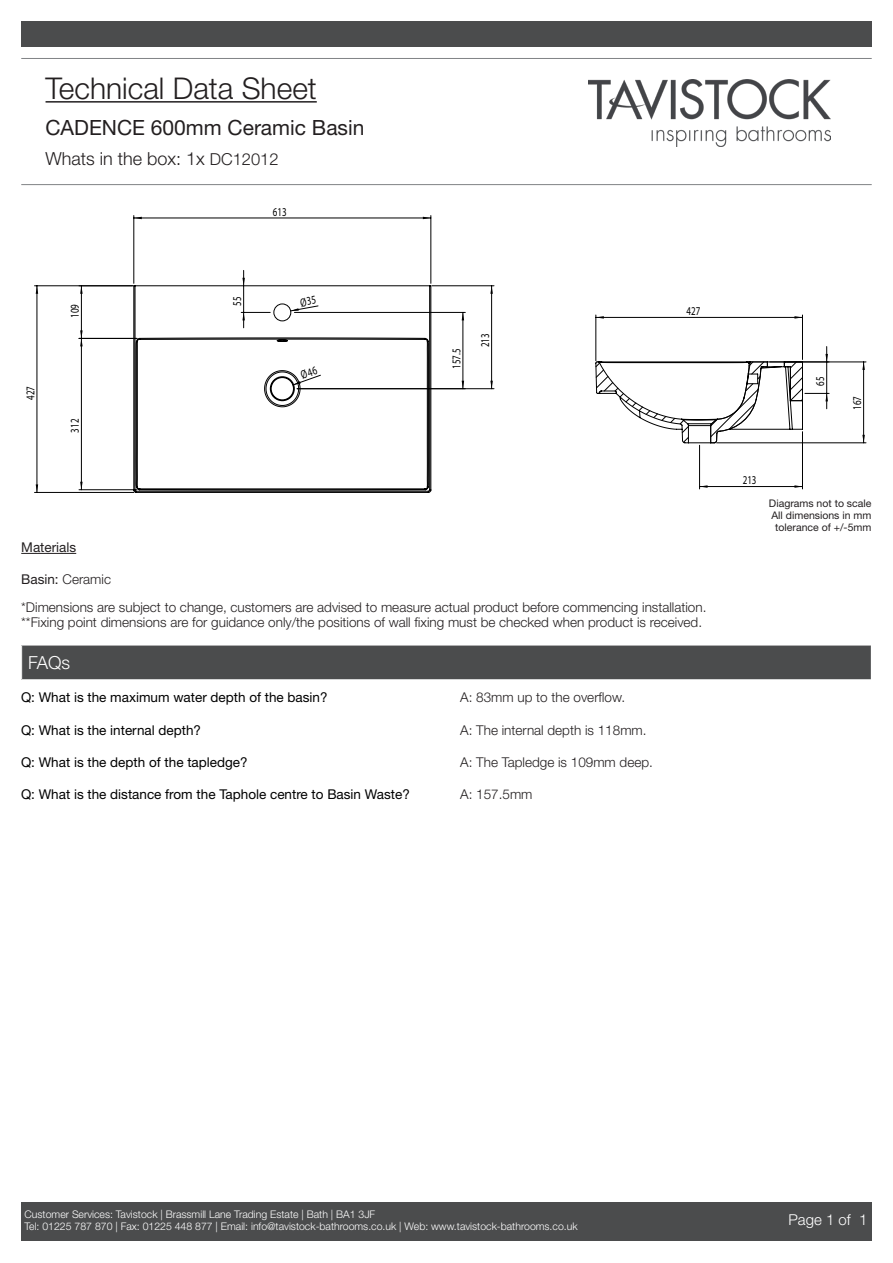
<style>
.page{position:relative;width:893px;height:1263px;background:#fff}
.page>*{position:absolute;margin:0;border:0;box-sizing:border-box;transform-origin:0 0}
.t1{font:300 30px "Helvetica Neue LT Std";color:#231f20}
.notes{font:21px "Helvetica Neue LT Std";color:#231f20}
.notes-2{font:300 18px "Helvetica Neue LT Std";color:#231f20}
.Headings_1{font:300 18px "Helvetica Neue LT Std";color:#fff}
.t2{font:300 15px "Helvetica Neue LT Std";color:#fff}
.notes-3{font:300 13.5px "Helvetica Neue LT Std";color:#231f20}
.Headings_1-2{font:13.5px "Helvetica Neue LT Std";color:#000}
.Headings_1-3{font:300 13.5px "Helvetica Neue LT Std";color:#231f20}
.Headings_1-4{font:13.5px "Helvetica Neue LT Std";color:#231f20}
.t3{font:12px "Myriad Pro";color:#000;scale:.75 1}
.t4{font:300 10.5px/12.6px "Helvetica Neue LT Std";color:#fff}
.notes-4{font:10.5px "Helvetica Neue LT Std";color:#231f20}
.s1{font-size:16.5px}
.s2{font-weight:400}
</style>
<div class="page">
<hr style="left:46px;top:101px;width:271px;height:2px;background:#231f20">
<img style="left:589px;top:80px;width:241px;height:66px">
<hr style="left:21px;top:58px;width:851px;height:1px;background:#808285">
<hr style="left:21px;top:184px;width:851px;height:1px;background:#808285">
<div style="left:21px;top:21px;width:851px;height:26px;background:#4b4c4d"></div>
<div style="left:21px;top:1202px;width:851px;height:39px;background:#4b4c4d"></div>
<div style="left:22px;top:645px;width:849px;height:35px;background:#4b4c4d"></div>
<hr style="left:21px;top:679px;width:851px;height:1px;background:#fff">
<hr style="left:21px;top:645px;width:851px;height:1px;background:#fff">
<hr style="left:21px;top:553px;width:55px;height:1px;background:#231f20">
<svg style="left:133px;top:285px;width:670px;height:208px"></svg>
<hr style="left:133px;top:216px;width:1px;height:67px;background:#000">
<hr style="left:430px;top:216px;width:1px;height:67px;background:#000">
<hr style="left:134px;top:218px;width:297px;height:1px;background:#000">
<hr style="left:35px;top:285px;width:98px;height:1px;background:#000">
<hr style="left:35px;top:492px;width:99px;height:1px;background:#000">
<hr style="left:37px;top:286px;width:1px;height:206px;background:#000">
<svg style="left:241px;top:270px;width:29px;height:58px"></svg>
<svg style="left:490px;top:381px;width:3px;height:7px"></svg>
<svg style="left:490px;top:286px;width:3px;height:8px"></svg>
<hr style="left:297px;top:388px;width:197px;height:1px;background:#000">
<hr style="left:432px;top:285px;width:62px;height:1px;background:#000">
<hr style="left:491px;top:286px;width:1px;height:103px;background:#000">
<svg style="left:80px;top:286px;width:3px;height:8px"></svg>
<hr style="left:81px;top:286px;width:1px;height:52px;background:#000">
<svg style="left:80px;top:330px;width:3px;height:16px"></svg>
<hr style="left:79px;top:338px;width:58px;height:1px;background:#000">
<hr style="left:79px;top:489px;width:58px;height:1px;background:#000">
<hr style="left:81px;top:338px;width:1px;height:152px;background:#000">
<hr style="left:294px;top:312px;width:171px;height:1px;background:#000">
<hr style="left:462px;top:312px;width:1px;height:77px;background:#000">
<svg style="left:595px;top:362px;width:94px;height:81px"></svg>
<hr style="left:699px;top:445px;width:1px;height:44px;background:#000">
<hr style="left:802px;top:432px;width:1px;height:57px;background:#000">
<svg style="left:700px;top:347px;width:129px;height:141px"></svg>
<svg style="left:596px;top:316px;width:8px;height:3px"></svg>
<svg style="left:794px;top:316px;width:8px;height:3px"></svg>
<hr style="left:595px;top:315px;width:1px;height:46px;background:#000">
<hr style="left:802px;top:315px;width:1px;height:44px;background:#000">
<hr style="left:596px;top:317px;width:206px;height:1px;background:#000">
<hr style="left:717px;top:442px;width:149px;height:1px;background:#000">
<hr style="left:787px;top:362px;width:79px;height:1px;background:#000">
<hr style="left:863px;top:362px;width:1px;height:81px;background:#000">
<svg style="left:290px;top:296px;width:29px;height:16px"></svg>
<svg style="left:292px;top:366px;width:29px;height:20px"></svg>
<h1 class="t1" style="left:46px;top:70px;width:273px">Technical Data Sheet</h1>
<p class="notes" style="left:45px;top:115px;width:320px">CADENCE 600mm Ceramic Basin</p>
<p class="notes-2" style="left:45px;top:148px;width:235px">Whats in the box: 1x <span class="s1">DC12012</span></p>
<p class="t3" style="left:23px;top:400px;width:20px;rotate:-90deg">427</p>
<p class="t3" style="left:68px;top:318px;width:20px;rotate:-90deg">109</p>
<p class="t3" style="left:68px;top:433px;width:20px;rotate:-90deg">312</p>
<p class="Headings_1-4" style="left:21px;top:539px;width:56px">Materials</p>
<p class="Headings_1-3" style="left:21px;top:571px;width:91px"><span class="s2">Basin:</span> Ceramic</p>
<p class="t3" style="left:273px;top:204px;width:20px">613</p>
<p class="t3" style="left:230px;top:306px;width:14px;rotate:-90deg">55</p>
<p class="t3" style="left:449px;top:369px;width:29px;rotate:-90deg">157.5</p>
<p class="t3" style="left:478px;top:347px;width:20px;rotate:-90deg">213</p>
<p class="t3" style="left:687px;top:304px;width:20px">427</p>
<p class="notes-3" style="left:21px;top:599px;width:687px">*Dimensions are subject to change, customers are advised to measure actual product before commencing installation.</p>
<p class="notes-3" style="left:21px;top:614px;width:682px">**Fixing point dimensions are for guidance only/the positions of wall fixing must be checked when product is received.</p>
<p class="Headings_1" style="left:28px;top:651px;width:44px">FAQs</p>
<p class="Headings_1-2" style="left:21px;top:689px;width:308px">Q: What is the maximum water depth of the basin?</p>
<p class="Headings_1-2" style="left:21px;top:722px;width:182px">Q: What is the internal depth?</p>
<p class="Headings_1-2" style="left:21px;top:754px;width:228px">Q: What is the depth of the tapledge?</p>
<p class="Headings_1-2" style="left:21px;top:786px;width:390px">Q: What is the distance from the Taphole centre to Basin Waste?</p>
<p class="Headings_1-3" style="left:460px;top:689px;width:166px">A: 83mm up to the overflow.</p>
<p class="Headings_1-3" style="left:460px;top:721px;width:188px">A: The internal depth is 118mm.</p>
<p class="Headings_1-3" style="left:460px;top:754px;width:194px">A: The Tapledge is 109mm deep.</p>
<p class="Headings_1-3" style="left:460px;top:786px;width:74px">A: 157.5mm</p>
<p class="t3" style="left:813px;top:386px;width:14px;rotate:-90deg">65</p>
<p class="t3" style="left:850px;top:410px;width:20px;rotate:-90deg">167</p>
<p class="t3" style="left:743px;top:473px;width:20px">213</p>
<p class="notes-4" style="left:769px;top:497px;width:104px">Diagrams not to scale</p>
<p class="notes-4" style="left:771px;top:509px;width:101px">All dimensions in mm</p>
<p class="notes-4" style="left:775px;top:521px;width:98px">tolerance of +/-5mm</p>
<p class="t4" style="left:25px;top:1207px;width:555px">Customer Services: Tavistock | Brassmill Lane Trading Estate | Bath | BA1 3JF<br>Tel: 01225 787 870 | Fax: 01225 448 877 | Email: info@tavistock-bathrooms.co.uk | Web: www.tavistock-bathrooms.co.uk</p>
<p class="t2" style="left:788px;top:1211px;width:80px">Page 1 of 1</p>
</div>
